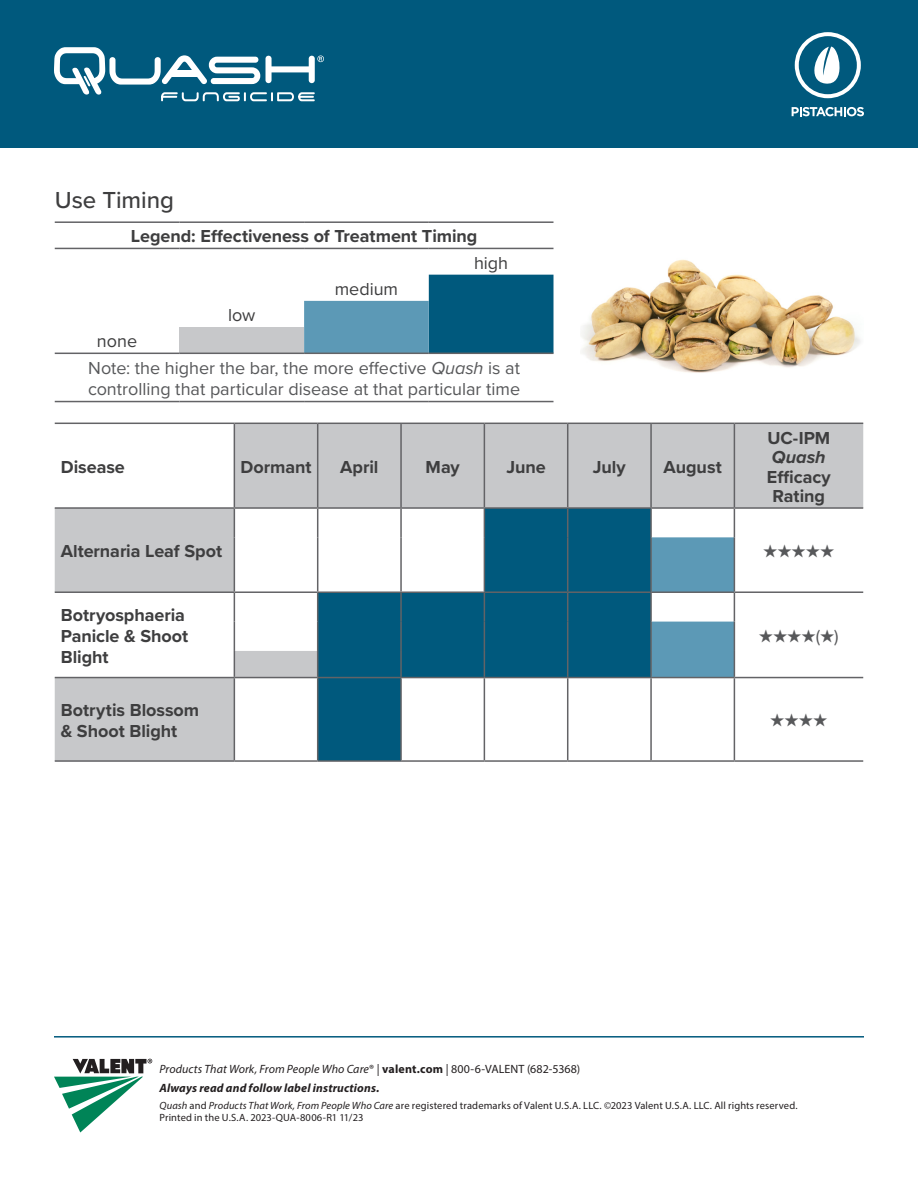
<style>
.page{position:relative;width:918px;height:1188px;background:#fff}
.page>*{position:absolute;margin:0;border:0;box-sizing:border-box;transform-origin:0 0}
.Heading_2{font:500 24px "Proxima Nova";letter-spacing:-.005em;color:#3e3e3f}
.table_cell{font:700 18px/21px "Proxima Nova";color:#3e3e3f}
.table_cell-2{font:18px/21px "Proxima Nova";color:#57585a}
.table_header{font:700 18px/19.5px "Proxima Nova";color:#3e3e3f;text-align:center}
.table_cell-3{font:18px "Proxima Nova";color:#3e3e3f}
.table_cell-4{font:700 18px "Proxima Nova";color:#57585a}
.t1{font:italic 700 12px/18.9px "Myriad Pro";letter-spacing:.015em;color:#231f20}
.t2{font:10.5px/12.6px "Myriad Pro";letter-spacing:.01em;color:#231f20}
.s1{font-style:italic}
.s2{font-weight:400}
.s3{font-weight:400;font-style:normal}
.s4{font-style:normal}
</style>
<div class="page">
<div style="left:0;top:0;width:918px;height:148px;background:#00597d"></div>
<svg style="left:54px;top:47px;width:270px;height:54px"></svg>
<svg style="left:792px;top:107px;width:72px;height:9px"></svg>
<svg style="left:795px;top:32px;width:66px;height:66px"></svg>
<hr style="left:54px;top:1036px;width:810px;height:2px;background:#00597d">
<svg style="left:54px;top:1059px;width:98px;height:74px"></svg>
<svg style="left:304px;top:275px;width:250px;height:78px"></svg>
<div style="left:179px;top:327px;width:125px;height:26px;background:#c7c8ca"></div>
<hr style="left:55px;top:221px;width:124px;height:2px;background:#636366">
<hr style="left:179px;top:221px;width:125px;height:2px;background:#636366">
<hr style="left:304px;top:221px;width:125px;height:2px;background:#636366">
<hr style="left:429px;top:221px;width:125px;height:2px;background:#636366">
<hr style="left:55px;top:248px;width:124px;height:1px;background:#636366">
<hr style="left:179px;top:248px;width:125px;height:1px;background:#636366">
<hr style="left:304px;top:248px;width:125px;height:1px;background:#636366">
<hr style="left:429px;top:248px;width:125px;height:1px;background:#636366">
<hr style="left:55px;top:353px;width:124px;height:1px;background:#636366">
<hr style="left:179px;top:353px;width:125px;height:1px;background:#636366">
<hr style="left:304px;top:353px;width:125px;height:1px;background:#636366">
<hr style="left:429px;top:353px;width:125px;height:1px;background:#636366">
<hr style="left:55px;top:401px;width:124px;height:1px;background:#636366">
<hr style="left:179px;top:401px;width:125px;height:1px;background:#636366">
<hr style="left:304px;top:401px;width:125px;height:1px;background:#636366">
<hr style="left:429px;top:401px;width:125px;height:1px;background:#636366">
<svg style="left:55px;top:424px;width:808px;height:336px"></svg>
<svg style="left:318px;top:509px;width:332px;height:251px;fill:#00597d"></svg>
<hr style="left:317px;top:424px;width:1px;height:83px;background:#636366">
<hr style="left:400px;top:424px;width:2px;height:83px;background:#636366">
<hr style="left:484px;top:423px;width:84px;height:1px;background:#636366">
<hr style="left:484px;top:424px;width:1px;height:83px;background:#636366">
<hr style="left:568px;top:423px;width:83px;height:1px;background:#636366">
<hr style="left:567px;top:424px;width:1px;height:83px;background:#636366">
<hr style="left:650px;top:424px;width:2px;height:83px;background:#636366">
<hr style="left:234px;top:507px;width:84px;height:2px;background:#636366">
<hr style="left:318px;top:507px;width:83px;height:2px;background:#636366">
<svg style="left:317px;top:509px;width:1px;height:28px"></svg>
<hr style="left:401px;top:507px;width:83px;height:2px;background:#636366">
<hr style="left:400px;top:509px;width:2px;height:28px;background:#636366">
<hr style="left:484px;top:507px;width:84px;height:2px;background:#636366">
<svg style="left:484px;top:509px;width:1px;height:28px"></svg>
<hr style="left:568px;top:507px;width:83px;height:2px;background:#636366">
<svg style="left:567px;top:509px;width:1px;height:28px"></svg>
<hr style="left:651px;top:507px;width:83px;height:2px;background:#636366">
<hr style="left:650px;top:509px;width:2px;height:28px;background:#636366">
<hr style="left:317px;top:537px;width:1px;height:54px;background:#636366">
<hr style="left:400px;top:537px;width:2px;height:54px;background:#636366">
<hr style="left:484px;top:537px;width:1px;height:54px;background:#636366">
<hr style="left:567px;top:537px;width:1px;height:54px;background:#636366">
<hr style="left:401px;top:591px;width:83px;height:2px;background:#636366">
<hr style="left:400px;top:593px;width:2px;height:29px;background:#636366">
<hr style="left:484px;top:591px;width:84px;height:2px;background:#636366">
<hr style="left:568px;top:591px;width:83px;height:2px;background:#636366">
<hr style="left:650px;top:593px;width:2px;height:29px;background:#636366">
<hr style="left:400px;top:622px;width:2px;height:29px;background:#636366">
<hr style="left:400px;top:651px;width:2px;height:26px;background:#636366">
<svg style="left:484px;top:593px;width:1px;height:84px"></svg>
<svg style="left:567px;top:593px;width:1px;height:84px"></svg>
<hr style="left:318px;top:677px;width:83px;height:1px;background:#636366">
<hr style="left:317px;top:678px;width:1px;height:82px;background:#636366">
<hr style="left:401px;top:677px;width:83px;height:1px;background:#636366">
<hr style="left:400px;top:678px;width:2px;height:82px;background:#636366">
<hr style="left:484px;top:677px;width:84px;height:1px;background:#636366">
<hr style="left:484px;top:678px;width:1px;height:82px;background:#636366">
<hr style="left:568px;top:677px;width:83px;height:1px;background:#636366">
<hr style="left:567px;top:678px;width:1px;height:82px;background:#636366">
<hr style="left:650px;top:678px;width:2px;height:82px;background:#636366">
<hr style="left:234px;top:760px;width:84px;height:2px;background:#636366">
<hr style="left:318px;top:760px;width:83px;height:2px;background:#636366">
<hr style="left:401px;top:760px;width:83px;height:2px;background:#636366">
<hr style="left:484px;top:760px;width:84px;height:2px;background:#636366">
<hr style="left:568px;top:760px;width:83px;height:2px;background:#636366">
<hr style="left:651px;top:760px;width:83px;height:2px;background:#636366">
<hr style="left:234px;top:423px;width:84px;height:1px;background:#636366">
<hr style="left:318px;top:423px;width:83px;height:1px;background:#636366">
<hr style="left:401px;top:423px;width:83px;height:1px;background:#636366">
<hr style="left:234px;top:591px;width:84px;height:2px;background:#636366">
<hr style="left:318px;top:591px;width:83px;height:2px;background:#636366">
<hr style="left:55px;top:423px;width:179px;height:1px;background:#636366">
<hr style="left:234px;top:424px;width:1px;height:83px;background:#636366">
<hr style="left:55px;top:507px;width:179px;height:2px;background:#636366">
<svg style="left:234px;top:509px;width:1px;height:28px"></svg>
<hr style="left:234px;top:537px;width:1px;height:54px;background:#636366">
<hr style="left:55px;top:591px;width:179px;height:2px;background:#636366">
<hr style="left:55px;top:677px;width:179px;height:1px;background:#636366">
<hr style="left:234px;top:678px;width:1px;height:82px;background:#636366">
<hr style="left:55px;top:760px;width:179px;height:2px;background:#636366">
<hr style="left:734px;top:424px;width:1px;height:83px;background:#636366">
<hr style="left:734px;top:507px;width:129px;height:2px;background:#636366">
<hr style="left:734px;top:591px;width:129px;height:2px;background:#636366">
<hr style="left:734px;top:677px;width:129px;height:1px;background:#636366">
<hr style="left:734px;top:678px;width:1px;height:82px;background:#636366">
<hr style="left:734px;top:760px;width:129px;height:2px;background:#636366">
<hr style="left:651px;top:423px;width:83px;height:1px;background:#636366">
<hr style="left:734px;top:423px;width:129px;height:1px;background:#636366">
<hr style="left:650px;top:537px;width:2px;height:54px;background:#636366">
<svg style="left:234px;top:593px;width:1px;height:84px"></svg>
<svg style="left:317px;top:593px;width:1px;height:84px"></svg>
<hr style="left:234px;top:677px;width:84px;height:1px;background:#636366">
<hr style="left:650px;top:622px;width:2px;height:29px;background:#636366">
<hr style="left:650px;top:651px;width:2px;height:26px;background:#636366">
<svg style="left:651px;top:509px;width:84px;height:169px"></svg>
<hr style="left:651px;top:677px;width:83px;height:1px;background:#636366">
<img style="left:581px;top:259px;width:280px;height:114px">
<p class="Heading_2" style="left:55px;top:182px;width:121px">Use Timing</p>
<p class="table_cell" style="left:131px;top:226px;width:348px">Legend: Effectiveness of Treatment Timing</p>
<p class="table_cell-3" style="left:474px;top:249px;width:36px">high</p>
<p class="table_cell-3" style="left:335px;top:275px;width:65px">medium</p>
<p class="table_cell-3" style="left:228px;top:302px;width:29px">low</p>
<p class="table_cell-3" style="left:97px;top:328px;width:42px">none</p>
<p class="table_cell-2" style="left:88px;top:356px;width:434px">Note: the higher the bar, the more effective <span class="s1">Quash</span> is at controlling that particular disease at that particular time</p>
<p class="table_header" style="left:61px;top:457px;width:66px">Disease</p>
<p class="table_header" style="left:241px;top:457px;width:72px">Dormant</p>
<p class="table_header" style="left:340px;top:457px;width:40px">April</p>
<p class="table_header" style="left:426px;top:457px;width:36px">May</p>
<p class="table_header" style="left:506px;top:457px;width:41px">June</p>
<p class="table_header" style="left:593px;top:457px;width:34px">July</p>
<p class="table_header" style="left:664px;top:457px;width:60px">August</p>
<p class="table_header" style="left:767px;top:427px;width:66px">UC-IPM<br><span class="s1">Quash<br></span>Efficacy<br>Rating</p>
<p class="table_cell" style="left:61px;top:540px;width:163px">Alternaria Leaf Spot</p>
<p class="table_cell-4" style="left:763px;top:538px;width:72px">★★★★★</p>
<p class="table_cell" style="left:61px;top:604px;width:129px">Botryosphaeria<br>Panicle &amp; Shoot<br>Blight</p>
<p class="table_cell" style="left:61px;top:699px;width:140px">Botrytis Blossom</p>
<p class="table_cell" style="left:61px;top:720px;width:118px">&amp; Shoot Blight</p>
<p class="table_cell-4" style="left:759px;top:623px;width:81px">★★★★<span class="s2">(</span>★<span class="s2">)</span></p>
<p class="table_cell-4" style="left:771px;top:707px;width:58px">★★★★</p>
<p class="t1" style="left:160px;top:1059px;width:422px"><span class="s2">Products That Work, From People Who Care</span><span class="s3">® |</span> <span class="s4">valent.com</span> <span class="s3">| 800-6-VALENT (682-5368)<br></span>Always read and follow label instructions.</p>
<p class="t2" style="left:160px;top:1099px;width:640px"><span class="s1">Quash</span> and <span class="s1">Products That Work, From People Who Care</span> are registered trademarks of Valent U.S.A. LLC. ©2023 Valent U.S.A. LLC. All rights reserved.<br>Printed in the U.S.A. 2023-QUA-8006-R1 11/23</p>
</div>
